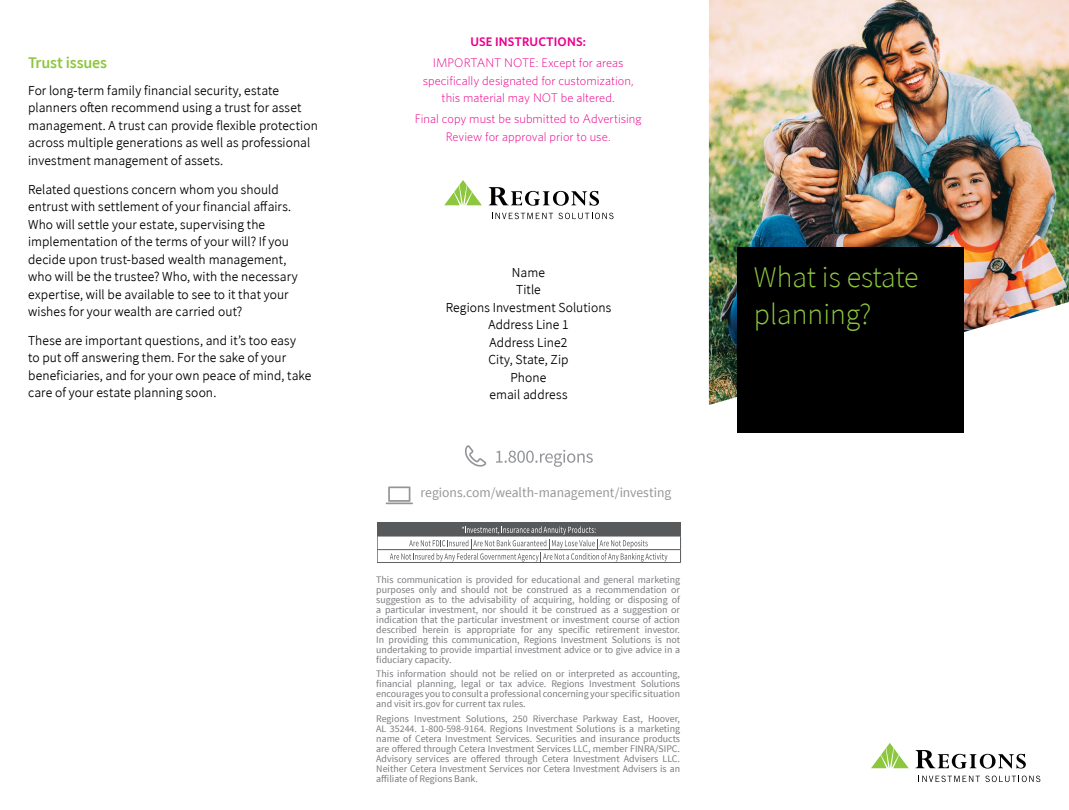
<style>
.page{position:relative;width:1069px;height:810px;background:#fff}
.page>*{position:absolute;margin:0;border:0;box-sizing:border-box;transform-origin:0 0}
.Regions_Title{font:100 30px/37.5px "Regions Sans";color:#8dc63f}
.Regions_Headline{font:600 16.25px "Regions Sans";letter-spacing:-.01em;color:#8dc63f}
.Regions_Body_Copy{font:300 13.75px/17.5px "Regions Sans";color:#000}
.t1{font:13.75px "Regions Sans";letter-spacing:-.005em;color:#959799}
.t2{font:300 12.5px/17.5px "Whitney";color:#ec008c;text-align:center}
.t3{font:600 12.5px "Whitney";letter-spacing:.01em;color:#ec008c}
.t4{font:10px/10px "Regions Sans";color:#797a7d;text-align:justify}
</style>
<div class="page">
<img style="left:709px;top:0;width:360px;height:405px">
<svg style="left:871px;top:743px;width:38px;height:25px"></svg>
<svg style="left:915px;top:750px;width:111px;height:19px"></svg>
<svg style="left:918px;top:776px;width:122px;height:6px"></svg>
<div style="left:737px;top:248px;width:226px;height:185px;background:#000"></div>
<svg style="left:444px;top:180px;width:38px;height:25px"></svg>
<svg style="left:489px;top:187px;width:110px;height:19px"></svg>
<svg style="left:492px;top:213px;width:121px;height:6px"></svg>
<div style="left:377px;top:523px;width:303px;height:13px;background:#58595b"></div>
<hr style="left:377px;top:549px;width:303px;height:1px;background:#58595b">
<hr style="left:377px;top:562px;width:304px;height:1px;background:#58595b">
<svg style="left:377px;top:537px;width:1px;height:25px"></svg>
<svg style="left:680px;top:523px;width:1px;height:39px"></svg>
<hr style="left:377px;top:536px;width:304px;height:1px;background:#58595b">
<svg style="left:390px;top:526px;width:277px;height:36px"></svg>
<svg style="left:465px;top:445px;width:21px;height:22px"></svg>
<svg style="left:496px;top:450px;width:97px;height:17px"></svg>
<svg style="left:386px;top:486px;width:27px;height:18px"></svg>
<p class="Regions_Headline" style="left:28px;top:52px;width:81px">Trust issues</p>
<p class="Regions_Body_Copy" style="left:28px;top:82px;width:291px">For long-term family financial security, estate planners often recommend using a trust for asset management. A trust can provide flexible protection across multiple generations as well as professional investment management of assets.</p>
<p class="Regions_Body_Copy" style="left:28px;top:180px;width:271px">Related questions concern whom you should entrust with settlement of your financial affairs.<br>Who will settle your estate, supervising the implementation of the terms of your will? If you decide upon trust-based wealth management, who will be the trustee? Who, with the necessary expertise, will be available to see to it that your wishes for your wealth are carried out?</p>
<p class="Regions_Body_Copy" style="left:28px;top:332px;width:285px">These are important questions, and it’s too easy<br>to put off answering them. For the sake of your beneficiaries, and for your own peace of mind, take care of your estate planning soon.</p>
<p class="t3" style="left:470px;top:34px;width:117px">USE INSTRUCTIONS:</p>
<p class="t2" style="left:423px;top:54px;width:212px">IMPORTANT NOTE: Except for areas specifically designated for customization, this material may NOT be altered.</p>
<p class="t2" style="left:415px;top:110px;width:228px">Final copy must be submitted to Advertising<br>Review for approval prior to use.</p>
<h3 class="Regions_Body_Copy" style="left:446px;top:263px;width:167px;text-align:center">Name<br>Title<br>Regions Investment Solutions<br>Address Line 1<br>Address Line2<br>City, State, Zip<br>Phone<br>email address</h3>
<h3 class="t1" style="left:421px;top:484px;width:252px">regions.com/wealth-management/investing</h3>
<p class="t4" style="left:376px;top:574px;width:305px">This communication is provided for educational and general marketing purposes only and should not be construed as a recommendation or suggestion as to the advisability of acquiring, holding or disposing of a particular investment, nor should it be construed as a suggestion or indication that the particular investment or investment course of action described herein is appropriate for any specific retirement investor.<br>In providing this communication, Regions Investment Solutions is not undertaking to provide impartial investment advice or to give advice in a fiduciary capacity.</p>
<p class="t4" style="left:376px;top:669px;width:305px">This information should not be relied on or interpreted as accounting, financial planning, legal or tax advice. Regions Investment Solutions encourages you to consult a professional concerning your specific situation and visit irs.gov for current tax rules.</p>
<p class="t4" style="left:376px;top:713px;width:305px">Regions Investment Solutions, 250 Riverchase Parkway East, Hoover, AL 35244. 1-800-598-9164. Regions Investment Solutions is a marketing name of Cetera Investment Services. Securities and insurance products are offered through Cetera Investment Services LLC, member FINRA/SIPC.<br>Advisory services are offered through Cetera Investment Advisers LLC.<br>Neither Cetera Investment Services nor Cetera Investment Advisers is an affiliate of Regions Bank.</p>
<p class="Regions_Title" style="left:754px;top:258px;width:166px">What is estate planning?</p>
</div>
